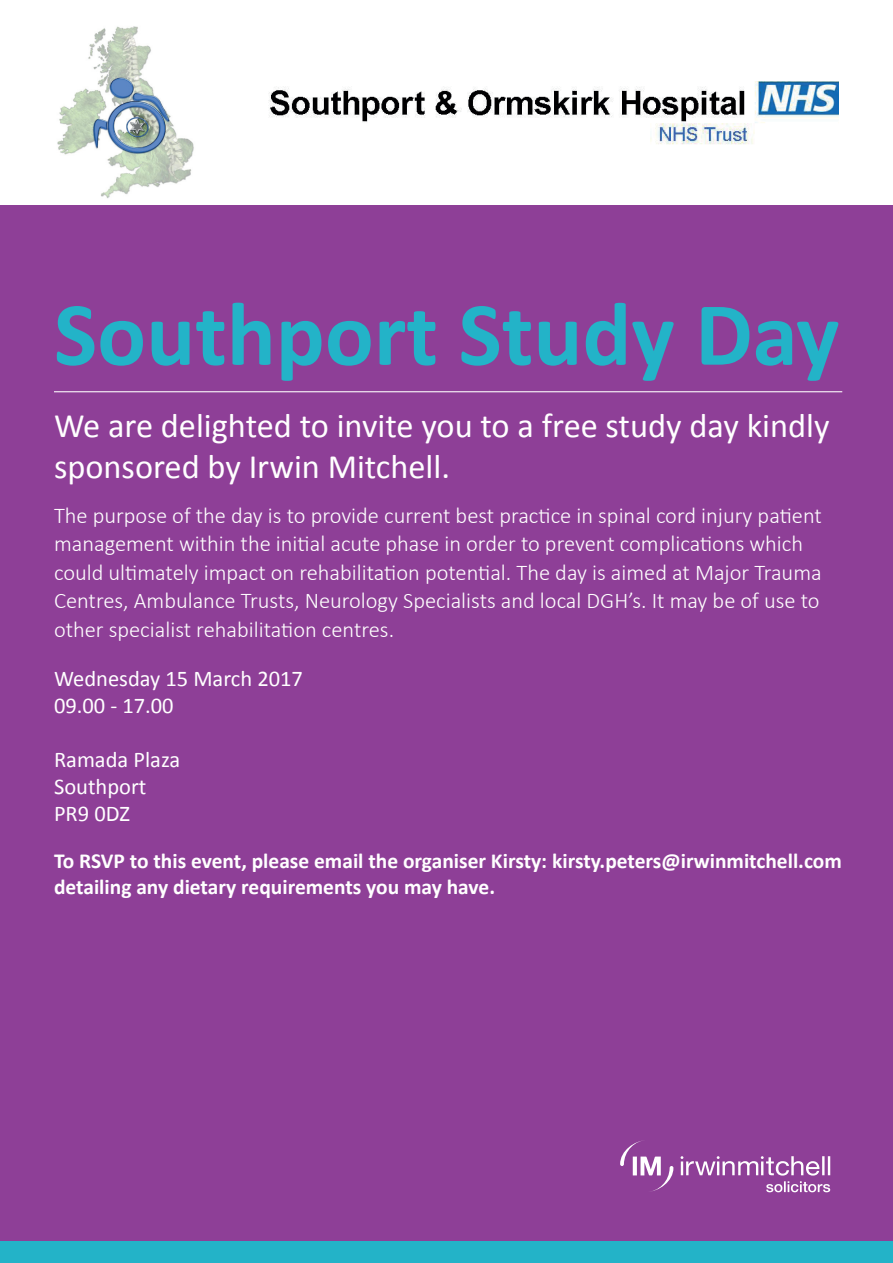
<style>
.page{position:relative;width:893px;height:1263px;background:#fff}
.page>*{position:absolute;margin:0;border:0;box-sizing:border-box;transform-origin:0 0}
.t1{font:700 91.2px "Calibri";color:#23b3c8}
.t2{font:34.35px/41.2px "Calibri";color:#fff}
.t3{font:300 22.5px/28.5px "Calibri";color:#fff}
.t4{font:22.5px "Calibri";color:#fff}
.t5{font:700 21.45px/25.8px "Calibri";color:#fff}
</style>
<div class="page">
<img style="left:269px;top:81px;width:570px;height:64px">
<div style="left:0;top:205px;width:893px;height:1037px;background:#8e3f97"></div>
<div style="left:0;top:1242px;width:893px;height:21px;background:#23b3c8"></div>
<hr style="left:54px;top:391px;width:788px;height:1px;background:#fff">
<svg style="left:766px;top:1181px;width:64px;height:11px"></svg>
<svg style="left:620px;top:1140px;width:53px;height:52px"></svg>
<svg style="left:681px;top:1156px;width:149px;height:19px"></svg>
<img style="left:57px;top:26px;width:137px;height:173px">
<p class="t1" style="left:54px;top:276px;width:787px">Southport Study Day</p>
<p class="t2" style="left:54px;top:405px;width:777px">We are delighted to invite you to a free study day kindly sponsored by Irwin Mitchell.</p>
<p class="t3" style="left:54px;top:500px;width:769px">The purpose of the day is to provide current best practice in spinal cord injury patient management within the initial acute phase in order to prevent complications which could ultimately impact on rehabilitation potential. The day is aimed at Major Trauma Centres, Ambulance Trusts, Neurology Specialists and local DGH’s. It may be of use to other specialist rehabilitation centres.</p>
<p class="t4" style="left:54px;top:664px;width:250px">Wednesday 15 March 2017</p>
<p class="t4" style="left:54px;top:691px;width:121px">09.00 - 17.00</p>
<p class="t4" style="left:54px;top:745px;width:128px">Ramada Plaza</p>
<p class="t4" style="left:54px;top:772px;width:94px">Southport</p>
<p class="t4" style="left:54px;top:799px;width:77px">PR9 0DZ</p>
<p class="t5" style="left:54px;top:848px;width:789px">To RSVP to this event, please email the organiser Kirsty: kirsty.peters@irwinmitchell.com detailing any dietary requirements you may have.</p>
</div>
